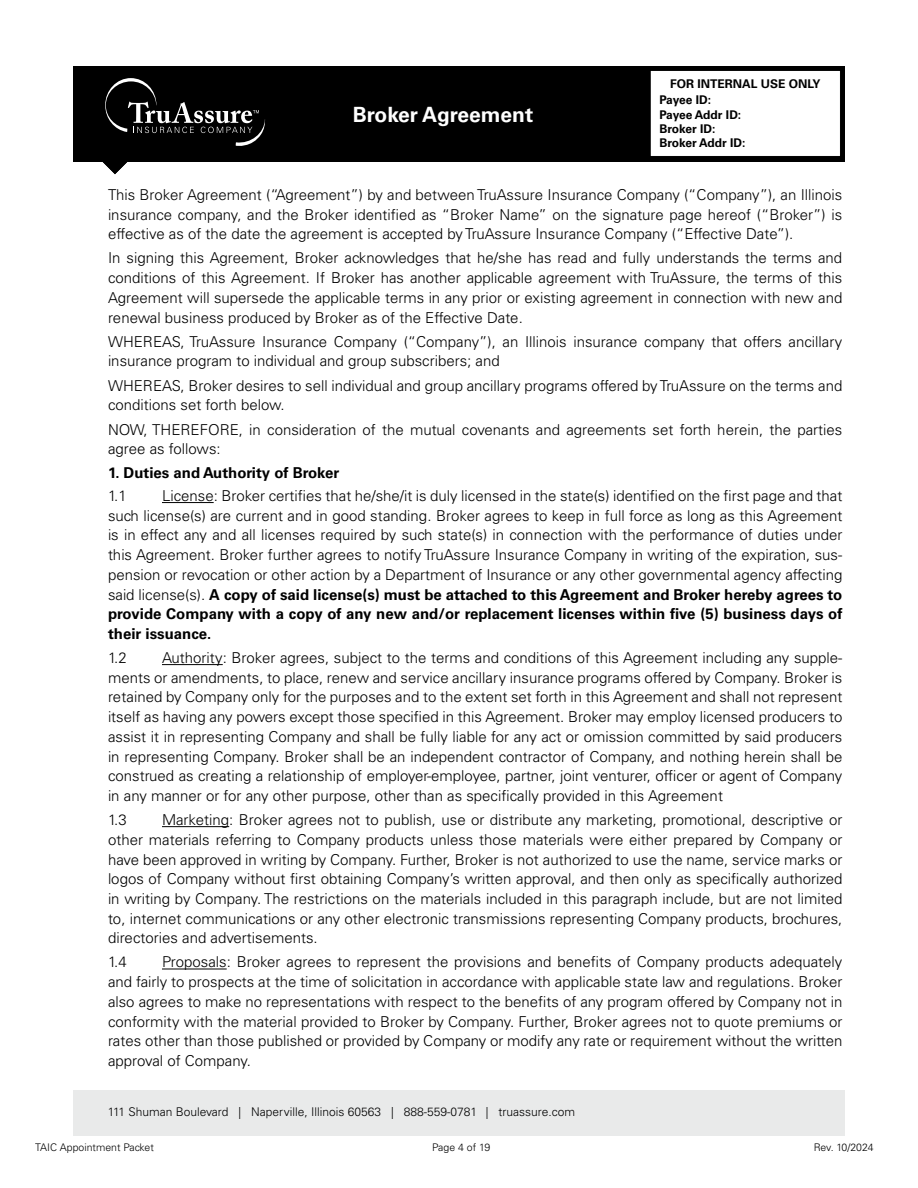
<style>
.page{position:relative;width:918px;height:1188px;background:#fff}
.page>*{position:absolute;margin:0;border:0;box-sizing:border-box;transform-origin:0 0}
.t1{font:700 21px "Univers LT Std";color:#fff}
.P7{font:300 15px/19.6px "Univers LT Std";color:#000;text-align:justify}
.t2{font:700 15px "Univers LT Std";color:#000}
.t3{font:300 12px "Univers LT Std";color:#000}
.t4{font:700 12px "Univers LT Std";color:#000}
.t5{font:300 10.5px "Univers LT Std";color:#000}
.s1{font-weight:700}
</style>
<div class="page">
<div style="left:73px;top:1090px;width:772px;height:45px;background:#e9eaea"></div>
<div style="left:73px;top:66px;width:772px;height:96px;background:#000"></div>
<svg style="left:102px;top:78px;width:163px;height:96px"></svg>
<div style="left:650px;top:70px;width:190px;height:86px;background:#fff"></div>
<div style="left:650px;top:70px;width:191px;height:87px;border:1px solid #000"></div>
<hr style="left:162px;top:502px;width:52px;height:1px;background:#000">
<hr style="left:162px;top:664px;width:61px;height:1px;background:#000">
<hr style="left:162px;top:826px;width:67px;height:1px;background:#000">
<hr style="left:162px;top:969px;width:65px;height:1px;background:#000">
<h1 class="t1" style="left:353px;top:102px;width:182px">Broker Agreement</h1>
<p class="t4" style="left:670px;top:77px;width:152px">FOR INTERNAL USE ONLY</p>
<p class="t4" style="left:659px;top:93px;width:53px">Payee ID:</p>
<p class="t4" style="left:659px;top:107px;width:83px">Payee Addr ID:</p>
<p class="t4" style="left:659px;top:122px;width:57px">Broker ID:</p>
<p class="t4" style="left:659px;top:136px;width:88px">Broker Addr ID:</p>
<p class="P7" style="left:108px;top:185px;width:736px">This Broker Agreement (“Agreement”) by and between TruAssure Insurance Company (“Company”), an Illinois insurance company, and the Broker identified as “Broker Name” on the signature page hereof (“Broker”) is effective as of the date the agreement is accepted by TruAssure Insurance Company (“Effective Date”).</p>
<p class="P7" style="left:108px;top:248px;width:736px">In signing this Agreement, Broker acknowledges that he/she has read and fully understands the terms and conditions of this Agreement. If Broker has another applicable agreement with TruAssure, the terms of this Agreement will supersede the applicable terms in any prior or existing agreement in connection with new and renewal business produced by Broker as of the Effective Date.</p>
<p class="P7" style="left:108px;top:332px;width:736px">WHEREAS, TruAssure Insurance Company (“Company”), an Illinois insurance company that offers ancillary insurance program to individual and group subscribers; and</p>
<p class="P7" style="left:108px;top:375px;width:736px">WHEREAS, Broker desires to sell individual and group ancillary programs offered by TruAssure on the terms and conditions set forth below.</p>
<p class="P7" style="left:108px;top:419px;width:736px">NOW, THEREFORE, in consideration of the mutual covenants and agreements set forth herein, the parties agree as follows:</p>
<h3 class="t2" style="left:108px;top:464px;width:233px">1. Duties and Authority of Broker</h3>
<p class="P7" style="left:108px;top:486px;width:20px">1.1</p>
<p class="P7" style="left:108px;top:486px;width:736px;text-indent:54px">License: Broker certifies that he/she/it is duly licensed in the state(s) identified on the first page and that such license(s) are current and in good standing. Broker agrees to keep in full force as long as this Agreement is in effect any and all licenses required by such state(s) in connection with the performance of duties under this Agreement. Broker further agrees to notify TruAssure Insurance Company in writing of the expiration, sus&shy;pension or revocation or other action by a Department of Insurance or any other governmental agency affecting said license(s). <span class="s1">A copy of said license(s) must be attached to this Agreement and Broker hereby agrees to provide Company with a copy of any new and/or replacement licenses within five (5) business days of their issuance.</span></p>
<p class="P7" style="left:108px;top:648px;width:20px">1.2</p>
<p class="P7" style="left:108px;top:648px;width:736px;text-indent:54px">Authority: Broker agrees, subject to the terms and conditions of this Agreement including any supple&shy;ments or amendments, to place, renew and service ancillary insurance programs offered by Company. Broker is retained by Company only for the purposes and to the extent set forth in this Agreement and shall not represent itself as having any powers except those specified in this Agreement. Broker may employ licensed producers to assist it in representing Company and shall be fully liable for any act or omission committed by said producers in representing Company. Broker shall be an independent contractor of Company, and nothing herein shall be construed as creating a relationship of employer-employee, partner, joint venturer, officer or agent of Company in any manner or for any other purpose, other than as specifically provided in this Agreement</p>
<p class="P7" style="left:108px;top:810px;width:20px">1.3</p>
<p class="P7" style="left:108px;top:810px;width:736px;text-indent:54px">Marketing: Broker agrees not to publish, use or distribute any marketing, promotional, descriptive or other materials referring to Company products unless those materials were either prepared by Company or have been approved in writing by Company. Further, Broker is not authorized to use the name, service marks or logos of Company without first obtaining Company’s written approval, and then only as specifically authorized in writing by Company. The restrictions on the materials included in this paragraph include, but are not limited to, internet communications or any other electronic transmissions representing Company products, brochures, directories and advertisements.</p>
<p class="P7" style="left:108px;top:952px;width:20px">1.4</p>
<p class="P7" style="left:108px;top:952px;width:736px;text-indent:54px">Proposals: Broker agrees to represent the provisions and benefits of Company products adequately and fairly to prospects at the time of solicitation in accordance with applicable state law and regulations. Broker also agrees to make no representations with respect to the benefits of any program offered by Company not in conformity with the material provided to Broker by Company. Further, Broker agrees not to quote premiums or rates other than those published or provided by Company or modify any rate or requirement without the written approval of Company.</p>
<p class="t3" style="left:108px;top:1105px;width:469px">111 Shuman Boulevard | Naperville, Illinois 60563 | 888-559-0781 | truassure.com</p>
<p class="t5" style="left:35px;top:1141px;width:120px">TAIC Appointment Packet</p>
<p class="t5" style="left:432px;top:1141px;width:60px">Page 4 of 19</p>
<p class="t5" style="left:814px;top:1141px;width:61px">Rev. 10/2024</p>
</div>
